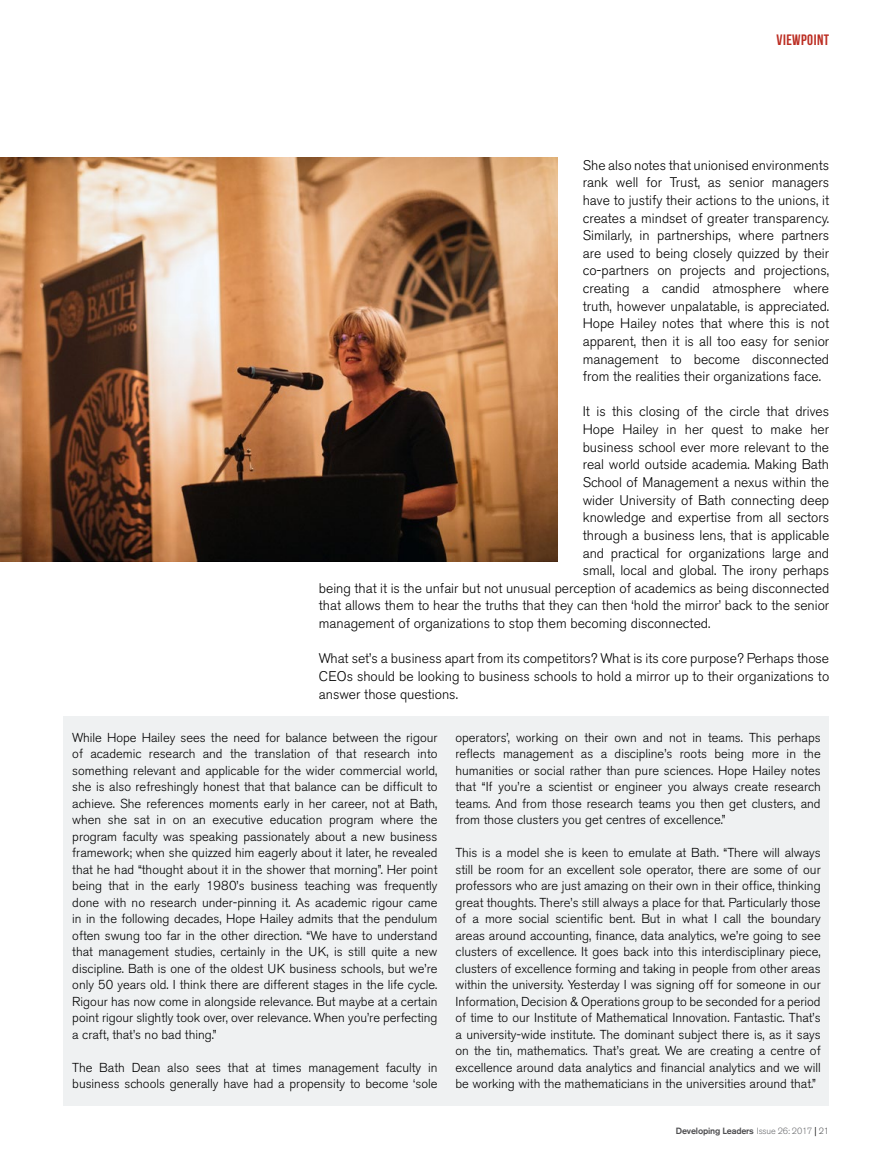
<style>
.page{position:relative;width:893px;height:1170px;background:#fff}
.page>*{position:absolute;margin:0;border:0;box-sizing:border-box;transform-origin:0 0}
.t1{font:700 15px "Bebas Neue";letter-spacing:.03em;color:#bc2d22}
.t2{font:300 13.8px/17.5px "Akzidenz Grotesk BE";color:#000;text-align:justify}
.t3{font:300 12.9px/16.5px "Akzidenz Grotesk BE";color:#000;text-align:justify}
.t4{font:500 9px "Akzidenz Grotesk BE";letter-spacing:-.02em;color:#4d4d4f}
.s1{font-weight:300;color:#6d6e71}
.s2{font-family:"Bliss 2";font-weight:300;color:#000}
.s3{font-weight:300;color:#58595b}
</style>
<div class="page">
<div style="left:64px;top:716px;width:765px;height:390px;background:#eff1f2"></div>
<img style="left:0;top:158px;width:557px;height:403px">
<p class="t1" style="left:776px;top:32px;width:54px">VIEWPOINT</p>
<p class="t2" style="left:583px;top:156px;width:248px">She also notes that unionised environments rank well for Trust, as senior managers have to justify their actions to the unions, it creates a mindset of greater transparency.<br>Similarly, in partnerships, where partners are used to being closely quizzed by their co-partners on projects and projections, creating a candid atmosphere where truth, however unpalatable, is appreciated.<br>Hope Hailey notes that where this is not apparent, then it is all too easy for senior management to become disconnected from the realities their organizations face.</p>
<p class="t2" style="left:583px;top:403px;width:248px">It is this closing of the circle that drives</p>
<p class="t2" style="left:583px;top:421px;width:248px">Hope Hailey in her quest to make her</p>
<p class="t2" style="left:583px;top:438px;width:248px">business school ever more relevant to the</p>
<p class="t2" style="left:583px;top:456px;width:248px">real world outside academia. Making Bath</p>
<p class="t2" style="left:583px;top:473px;width:248px">School of Management a nexus within the</p>
<p class="t2" style="left:583px;top:491px;width:248px">wider University of Bath connecting deep</p>
<p class="t2" style="left:583px;top:509px;width:248px">knowledge and expertise from all sectors</p>
<p class="t2" style="left:583px;top:526px;width:248px">through a business lens, that is applicable</p>
<p class="t2" style="left:583px;top:544px;width:248px">and practical for organizations large and</p>
<p class="t2" style="left:583px;top:562px;width:248px">small, local and global. The irony perhaps</p>
<p class="t2" style="left:319px;top:579px;width:512px">being that it is the unfair but not unusual perception of academics as being disconnected</p>
<p class="t2" style="left:319px;top:597px;width:512px">that allows them to hear the truths that they can then ‘hold the mirror’ back to the senior</p>
<p class="t2" style="left:319px;top:614px;width:393px">management of organizations to stop them becoming disconnected.</p>
<p class="t2" style="left:319px;top:650px;width:512px">What set’s a business apart from its competitors? What is its core purpose? Perhaps those CEOs should be looking to business schools to hold a mirror up to their organizations to answer those questions.</p>
<p class="t3" style="left:72px;top:729px;width:367px">While Hope Hailey sees the need for balance between the rigour of academic research and the translation of that research into something relevant and applicable for the wider commercial world, she is also refreshingly honest that that balance can be difficult to achieve. She references moments early in her career, not at Bath, when she sat in on an executive education program where the program faculty was speaking passionately about a new business framework; when she quizzed him eagerly about it later, he revealed that he had “thought about it in the shower that morning”. Her point being that in the early 1980’s business teaching was frequently done with no research under-pinning it. As academic rigour came in in the following decades, Hope Hailey admits that the pendulum often swung too far in the other direction. “We have to understand that management studies, certainly in the UK, is still quite a new discipline. Bath is one of the oldest UK business schools, but we’re only 50 years old. I think there are different stages in the life cycle.<br>Rigour has now come in alongside relevance. But maybe at a certain point rigour slightly took over, over relevance. When you’re perfecting a craft, that’s no bad thing.”</p>
<p class="t3" style="left:72px;top:1059px;width:367px">The Bath Dean also sees that at times management faculty in business schools generally have had a propensity to become ‘sole</p>
<p class="t3" style="left:455px;top:729px;width:367px">operators’, working on their own and not in teams. This perhaps reflects management as a discipline’s roots being more in the humanities or social rather than pure sciences. Hope Hailey notes that “If you’re a scientist or engineer you always create research teams. And from those research teams you then get clusters, and from those clusters you get centres of excellence.”</p>
<p class="t3" style="left:455px;top:844px;width:367px">This is a model she is keen to emulate at Bath. “There will always still be room for an excellent sole operator, there are some of our professors who are just amazing on their own in their office, thinking great thoughts. There’s still always a place for that. Particularly those of a more social scientific bent. But in what I call the boundary areas around accounting, finance, data analytics, we’re going to see clusters of excellence. It goes back into this interdisciplinary piece, clusters of excellence forming and taking in people from other areas within the university. Yesterday I was signing off for someone in our Information, Decision &amp; Operations group to be seconded for a period of time to our Institute of Mathematical Innovation. Fantastic. That’s a university-wide institute. The dominant subject there is, as it says on the tin, mathematics. That’s great. We are creating a centre of excellence around data analytics and financial analytics and we will be working with the mathematicians in the universities around that.”</p>
<p class="t4" style="left:676px;top:1125px;width:155px">Developing Leaders <span class="s1">Issue 26: 2017</span> <span class="s2">|</span> <span class="s3">21</span></p>
</div>
